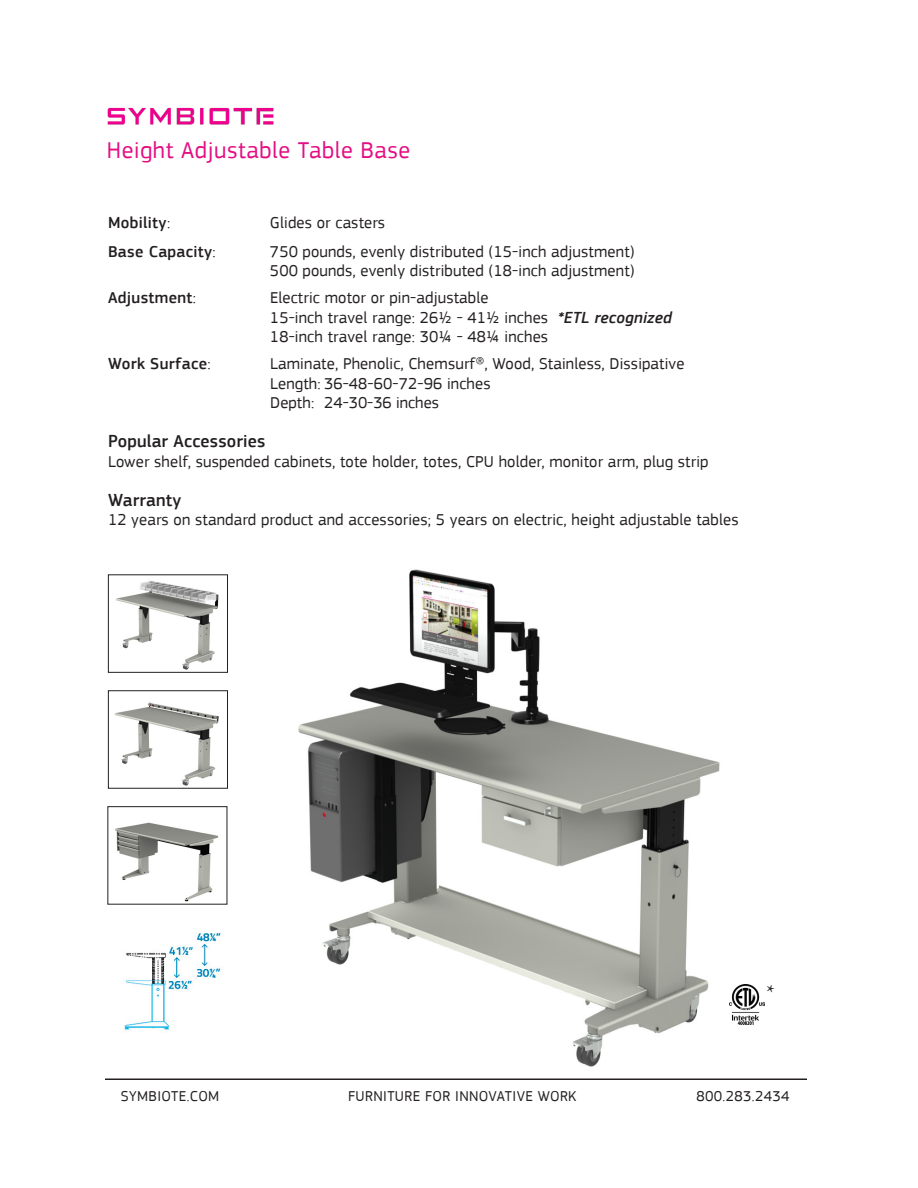
<style>
.page{position:relative;width:918px;height:1188px;background:#fff}
.page>*{position:absolute;margin:0;border:0;box-sizing:border-box;transform-origin:0 0}
.Address{font:24px "PF Square Sans Pro";letter-spacing:.025em;color:#e30f83}
.t1{font:21px "Minion Pro";color:#231f20}
.Install{font:500 18px "PF Square Sans Pro";letter-spacing:.01em;color:#231f20}
.Body{font:16.5px/19.5px "PF Square Sans Pro";letter-spacing:.01em;color:#231f20}
.Install-2{font:16.5px "PF Square Sans Pro";letter-spacing:.01em;color:#231f20}
.Body-2{font:500 16.5px "PF Square Sans Pro";letter-spacing:.02em;color:#231f20}
.t2{font:15px "PF Square Sans Pro";letter-spacing:.025em;color:#231f20}
.s1{font-weight:400}
.s2{font-weight:500;font-style:italic}
</style>
<div class="page">
<img style="left:107px;top:107px;width:167px;height:18px">
<hr style="left:105px;top:1078px;width:702px;height:2px;background:#231f20">
<img style="left:298px;top:569px;width:422px;height:498px">
<img style="left:115px;top:822px;width:104px;height:80px">
<img style="left:124px;top:933px;width:97px;height:97px">
<img style="left:115px;top:580px;width:104px;height:90px">
<div style="left:108px;top:574px;width:120px;height:99px;border:1px solid #231f20"></div>
<img style="left:114px;top:702px;width:105px;height:84px">
<div style="left:108px;top:690px;width:120px;height:99px;border:1px solid #231f20"></div>
<img style="left:730px;top:984px;width:34px;height:41px">
<p class="Address" style="left:107px;top:136px;width:305px">Height Adjustable Table Base</p>
<p class="Body-2" style="left:108px;top:213px;width:64px">Mobility<span class="s1">:</span></p>
<p class="Body" style="left:270px;top:213px;width:117px">Glides or casters</p>
<p class="Body-2" style="left:108px;top:242px;width:109px">Base Capacity<span class="s1">:</span></p>
<p class="Body" style="left:270px;top:242px;width:366px">750 pounds, evenly distributed (15-inch adjustment)</p>
<p class="Body" style="left:270px;top:261px;width:366px">500 pounds, evenly distributed (18-inch adjustment)</p>
<p class="Body-2" style="left:108px;top:288px;width:90px">Adjustment<span class="s1">:</span></p>
<p class="Body" style="left:270px;top:288px;width:220px">Electric motor or pin-adjustable</p>
<p class="Body" style="left:270px;top:308px;width:403px">15-inch travel range: 261/2 - 411/2 inches <span class="s2">*ETL recognized</span></p>
<p class="Body" style="left:270px;top:327px;width:280px">18-inch travel range: 301/4 - 481/4 inches</p>
<p class="Body-2" style="left:108px;top:354px;width:104px">Work Surface<span class="s1">:</span></p>
<p class="Body" style="left:270px;top:354px;width:416px">Laminate, Phenolic, Chemsurf®, Wood, Stainless, Dissipative<br>Length: 36-48-60-72-96 inches</p>
<p class="Body" style="left:270px;top:393px;width:170px">Depth: 24-30-36 inches</p>
<p class="Install" style="left:108px;top:431px;width:159px">Popular Accessories</p>
<p class="Install-2" style="left:108px;top:452px;width:602px">Lower shelf, suspended cabinets, tote holder, totes, CPU holder, monitor arm, plug strip</p>
<p class="Install" style="left:108px;top:489px;width:75px">Warranty</p>
<p class="Install-2" style="left:108px;top:510px;width:632px">12 years on standard product and accessories; 5 years on electric, height adjustable tables</p>
<p class="t1" style="left:766px;top:978px;width:10px">*</p>
<p class="t2" style="left:121px;top:1087px;width:100px">SYMBIOTE.COM</p>
<p class="t2" style="left:348px;top:1087px;width:230px">FURNITURE FOR INNOVATIVE WORK</p>
<p class="t2" style="left:696px;top:1087px;width:95px">800.283.2434</p>
</div>
